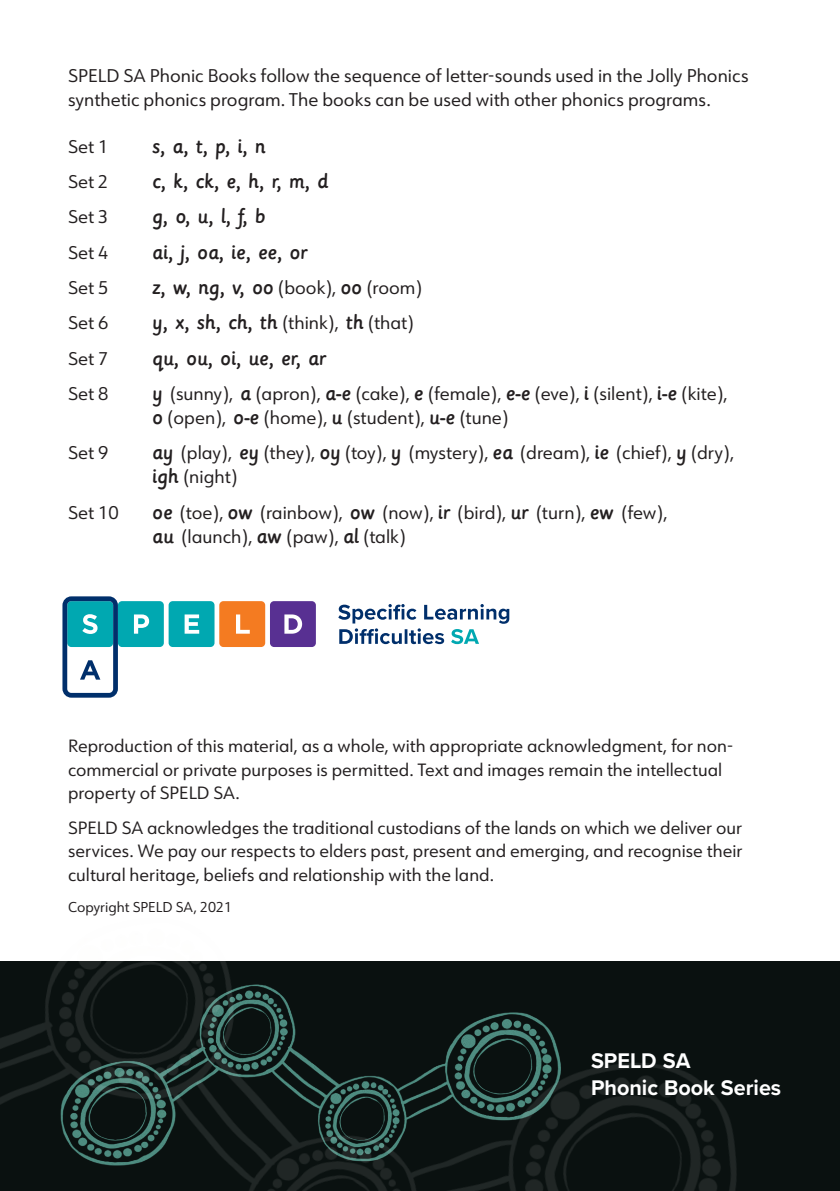
<style>
.page{position:relative;width:840px;height:1191px;background:#fff}
.page>*{position:absolute;margin:0;border:0;box-sizing:border-box;transform-origin:0 0}
.t1{font:22px "Sassoon Montessori Md";color:#231f20}
.t2{font:700 22px/26.4px "Proxima Nova";color:#fff}
.t3{font:18px/24px "URW Form";color:#231f20}
.t4{font:17.4px/23.4px "URW Form";color:#231f20}
.t5{font:14px "URW Form";color:#231f20}
.s1{font-family:"URW Form";font-size:18px}
.s2{font-family:"Sassoon Montessori Md";font-size:22px}
</style>
<div class="page">
<img style="left:0;top:619px;width:839px;height:572px">
<svg style="left:62px;top:596px;width:447px;height:101px"></svg>
<p class="t3" style="left:68px;top:63px;width:681px">SPELD SA Phonic Books follow the sequence of letter-sounds used in the Jolly Phonics synthetic phonics program. The books can be used with other phonics programs.</p>
<p class="t3" style="left:68px;top:133px;width:42px">Set 1</p>
<p class="t1" style="left:152px;top:134px;width:115px">s, a, t, p, i, n</p>
<p class="t3" style="left:68px;top:169px;width:42px">Set 2</p>
<p class="t1" style="left:152px;top:170px;width:178px">c, k, ck, e, h, r, m, d</p>
<p class="t3" style="left:68px;top:204px;width:42px">Set 3</p>
<p class="t1" style="left:152px;top:205px;width:115px">g, o, u, l, f, b</p>
<p class="t3" style="left:68px;top:239px;width:42px">Set 4</p>
<p class="t1" style="left:152px;top:240px;width:157px">ai, j, oa, ie, ee, or</p>
<p class="t3" style="left:68px;top:275px;width:42px">Set 5</p>
<p class="t1" style="left:152px;top:276px;width:271px">z, w, ng, v, oo <span class="s1">(book),</span> oo <span class="s1">(room)</span></p>
<p class="t3" style="left:68px;top:310px;width:42px">Set 6</p>
<p class="t1" style="left:152px;top:311px;width:263px">y, x, sh, ch, th <span class="s1">(think),</span> th <span class="s1">(that)</span></p>
<p class="t3" style="left:68px;top:345px;width:42px">Set 7</p>
<p class="t1" style="left:152px;top:346px;width:175px">qu, ou, oi, ue, er, ar</p>
<p class="t3" style="left:68px;top:381px;width:42px">Set 8</p>
<p class="t3" style="left:152px;top:381px;width:576px"><span class="s2">y</span> (sunny), <span class="s2">a</span> (apron), <span class="s2">a-e</span> (cake), <span class="s2">e</span> (female), <span class="s2">e-e</span> (eve), <span class="s2">i</span> (silent), <span class="s2">i-e</span> (kite), <span class="s2">o</span> (open), <span class="s2">o-e</span> (home), <span class="s2">u</span> (student), <span class="s2">u-e</span> (tune)</p>
<p class="t3" style="left:68px;top:440px;width:42px">Set 9</p>
<p class="t3" style="left:152px;top:440px;width:583px"><span class="s2">ay</span> (play), <span class="s2">ey</span> (they), <span class="s2">oy</span> (toy), <span class="s2">y</span> (mystery), <span class="s2">ea</span> (dream), <span class="s2">ie</span> (chief), <span class="s2">y</span> (dry), <span class="s2">igh</span> (night)</p>
<p class="t3" style="left:68px;top:500px;width:52px">Set 10</p>
<p class="t3" style="left:152px;top:500px;width:516px"><span class="s2">oe</span> (toe), <span class="s2">ow</span> (rainbow), <span class="s2">ow</span> (now), <span class="s2">ir</span> (bird), <span class="s2">ur</span> (turn), <span class="s2">ew</span> (few), <span class="s2">au</span> (launch), <span class="s2">aw</span> (paw), <span class="s2">al</span> (talk)</p>
<p class="t4" style="left:68px;top:734px;width:666px">Reproduction of this material, as a whole, with appropriate acknowledgment, for non&shy;commercial or private purposes is permitted. Text and images remain the intellectual property of SPELD SA.</p>
<p class="t4" style="left:68px;top:815px;width:675px;text-align:justify">SPELD SA acknowledges the traditional custodians of the lands on which we deliver our services. We pay our respects to elders past, present and emerging, and recognise their cultural heritage, beliefs and relationship with the land.</p>
<p class="t5" style="left:68px;top:897px;width:165px">Copyright SPELD SA, 2021</p>
<p class="t2" style="left:590px;top:1047px;width:192px">SPELD SA<br>Phonic Book Series</p>
</div>
